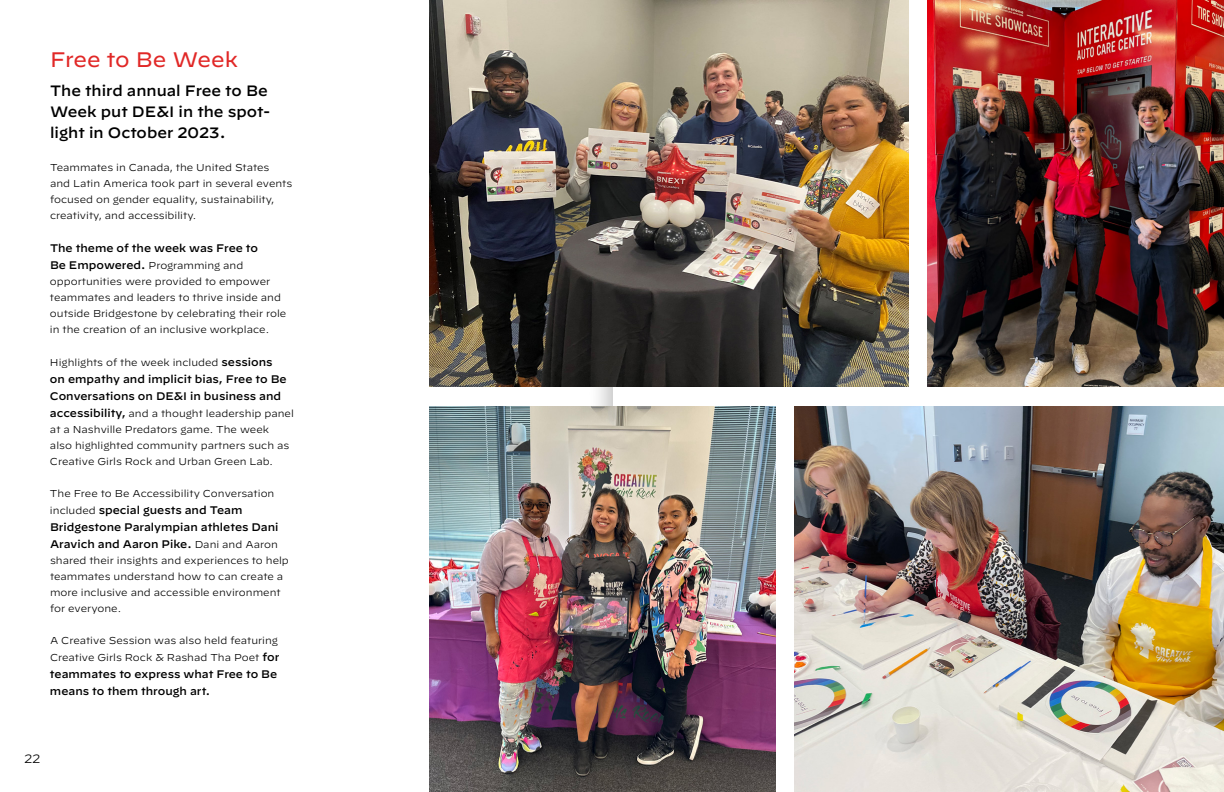
<style>
.page{position:relative;width:1224px;height:792px;background:#fff}
.page>*{position:absolute;margin:0;border:0;box-sizing:border-box;transform-origin:0 0}
.t1{font:21px "Decimal";letter-spacing:-.005em;color:#e12827}
.t2{font:500 15px/21px "Decimal";color:#000}
.t3{font:300 12px "Decimal";color:#000}
.t4{font:500 11px/17px "Decimal";color:#000}
.t5{font:300 10px/16px "Decimal";color:#000}
.s1{font-weight:500;font-size:11px}
.s2{font-weight:300;font-size:10px}
</style>
<div class="page">
<img style="left:429px;top:406px;width:347px;height:386px">
<img style="left:928px;top:0;width:296px;height:386px">
<img style="left:429px;top:0;width:479px;height:386px">
<img style="left:795px;top:406px;width:429px;height:386px">
<h1 class="t1" style="left:50px;top:47px;width:190px">Free to Be Week</h1>
<h2 class="t2" style="left:50px;top:78px;width:222px">The third annual Free to Be<br>Week put DE&amp;I in the spot&shy;light in October 2023.</h2>
<p class="t5" style="left:50px;top:160px;width:244px">Teammates in Canada, the United States<br>and Latin America took part in several events focused on gender equality, sustainability, creativity, and accessibility.</p>
<p class="t4" style="left:50px;top:238px;width:210px">The theme of the week was Free to</p>
<p class="t5" style="left:50px;top:258px;width:238px"><span class="s1">Be Empowered.</span> Programming and opportunities were provided to empower teammates and leaders to thrive inside and outside Bridgestone by celebrating their role in the creation of an inclusive workplace.</p>
<p class="t5" style="left:50px;top:355px;width:224px">Highlights of the week included <span class="s1">sessions</span></p>
<p class="t4" style="left:50px;top:369px;width:238px">on empathy and implicit bias, Free to Be<br>Conversations on DE&amp;I in business and</p>
<p class="t5" style="left:50px;top:406px;width:245px"><span class="s1">accessibility,</span> and a thought leadership panel at a Nashville Predators game. The week<br>also highlighted community partners such as Creative Girls Rock and Urban Green Lab.</p>
<p class="t5" style="left:50px;top:486px;width:226px">The Free to Be Accessibility Conversation</p>
<p class="t4" style="left:50px;top:500px;width:230px"><span class="s2">included</span> special guests and Team<br>Bridgestone Paralympian athletes Dani<br>Aravich and Aaron Pike. <span class="s2">Dani and Aaron</span></p>
<p class="t5" style="left:50px;top:553px;width:240px">shared their insights and experiences to help teammates understand how to can create a more inclusive and accessible environment for everyone.</p>
<p class="t5" style="left:50px;top:632px;width:231px;line-height:17px">A Creative Session was also held featuring<br>Creative Girls Rock &amp; Rashad Tha Poet <span class="s1">for</span></p>
<p class="t4" style="left:50px;top:664px;width:229px">teammates to express what Free to Be means to them through art.</p>
<p class="t3" style="left:24px;top:751px;width:18px">22</p>
</div>
